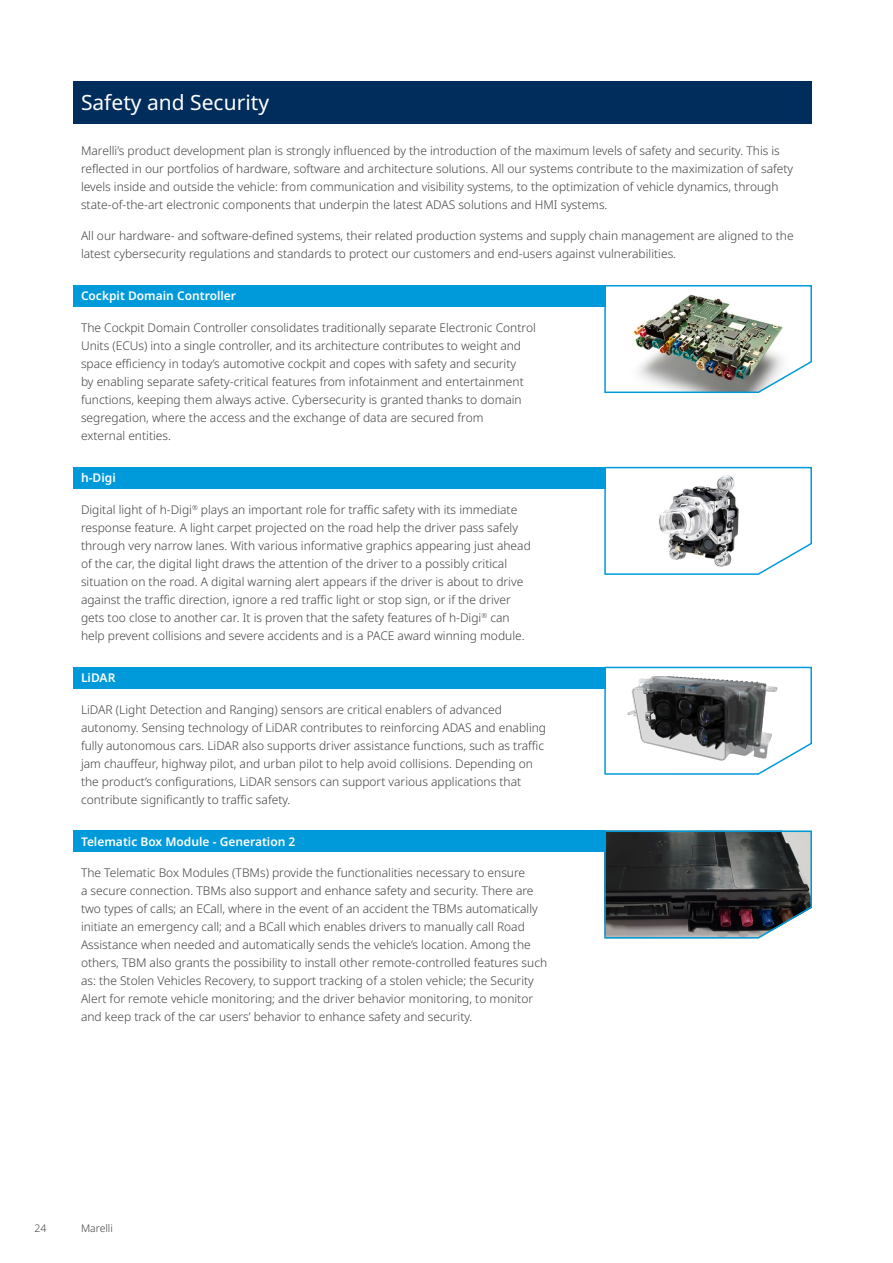
<style>
.page{position:relative;width:893px;height:1263px;background:#fff}
.page>*{position:absolute;margin:0;border:0;box-sizing:border-box;transform-origin:0 0}
.t1{font:21px "Noto Sans";color:#fff}
.t2{font:300 12px/18px "Noto Sans";color:#414042}
.t3{font:600 12px "Noto Sans";color:#fff}
.t4{font:300 10.5px "Noto Sans";color:#414042}
</style>
<div class="page">
<div style="left:73px;top:81px;width:739px;height:42px;background:#002d5b"></div>
<img style="left:604px;top:285px;width:208px;height:109px">
<div style="left:73px;top:285px;width:533px;height:22px;background:#009ada"></div>
<svg style="left:604px;top:666px;width:208px;height:109px"></svg>
<div style="left:73px;top:667px;width:533px;height:21px;background:#009ada"></div>
<svg style="left:604px;top:466px;width:208px;height:109px"></svg>
<div style="left:73px;top:467px;width:533px;height:21px;background:#009ada"></div>
<svg style="left:604px;top:830px;width:208px;height:109px;background:#44494c"></svg>
<div style="left:73px;top:830px;width:533px;height:22px;background:#009ada"></div>
<p class="t1" style="left:81px;top:87px;width:190px">Safety and Security</p>
<p class="t2" style="left:81px;top:141px;width:714px">Marelli’s product development plan is strongly influenced by the introduction of the maximum levels of safety and security. This is reflected in our portfolios of hardware, software and architecture solutions. All our systems contribute to the maximization of safety levels inside and outside the vehicle: from communication and visibility systems, to the optimization of vehicle dynamics, through state-of-the-art electronic components that underpin the latest ADAS solutions and HMI systems.</p>
<p class="t2" style="left:81px;top:227px;width:714px">All our hardware- and software-defined systems, their related production systems and supply chain management are aligned to the latest cybersecurity regulations and standards to protect our customers and end-users against vulnerabilities.</p>
<p class="t3" style="left:81px;top:288px;width:157px">Cockpit Domain Controller</p>
<p class="t2" style="left:81px;top:319px;width:456px">The Cockpit Domain Controller consolidates traditionally separate Electronic Control Units (ECUs) into a single controller, and its architecture contributes to weight and space efficiency in today’s automotive cockpit and copes with safety and security<br>by enabling separate safety-critical features from infotainment and entertainment functions, keeping them always active. Cybersecurity is granted thanks to domain segregation, where the access and the exchange of data are secured from<br>external entities.</p>
<p class="t3" style="left:81px;top:469px;width:36px">h-Digi</p>
<p class="t2" style="left:81px;top:501px;width:451px">Digital light of h-Digi<sup>®</sup> plays an important role for traffic safety with its immediate response feature. A light carpet projected on the road help the driver pass safely through very narrow lanes. With various informative graphics appearing just ahead of the car, the digital light draws the attention of the driver to a possibly critical situation on the road. A digital warning alert appears if the driver is about to drive against the traffic direction, ignore a red traffic light or stop sign, or if the driver gets too close to another car. It is proven that the safety features of h-Digi<sup>®</sup> can help prevent collisions and severe accidents and is a PACE award winning module.</p>
<p class="t3" style="left:81px;top:669px;width:36px">LiDAR</p>
<p class="t2" style="left:81px;top:700px;width:467px">LiDAR (Light Detection and Ranging) sensors are critical enablers of advanced autonomy. Sensing technology of LiDAR contributes to reinforcing ADAS and enabling fully autonomous cars. LiDAR also supports driver assistance functions, such as traffic jam chauffeur, highway pilot, and urban pilot to help avoid collisions. Depending on the product’s configurations, LiDAR sensors can support various applications that contribute significantly to traffic safety.</p>
<p class="t3" style="left:81px;top:833px;width:216px">Telematic Box Module - Generation 2</p>
<p class="t2" style="left:81px;top:864px;width:468px">The Telematic Box Modules (TBMs) provide the functionalities necessary to ensure<br>a secure connection. TBMs also support and enhance safety and security. There are two types of calls; an ECall, where in the event of an accident the TBMs automatically initiate an emergency call; and a BCall which enables drivers to manually call Road Assistance when needed and automatically sends the vehicle’s location. Among the others, TBM also grants the possibility to install other remote-controlled features such as: the Stolen Vehicles Recovery, to support tracking of a stolen vehicle; the Security Alert for remote vehicle monitoring; and the driver behavior monitoring, to monitor and keep track of the car users’ behavior to enhance safety and security.</p>
<p class="t4" style="left:35px;top:1221px;width:13px">24</p>
<p class="t4" style="left:81px;top:1221px;width:33px">Marelli</p>
</div>
